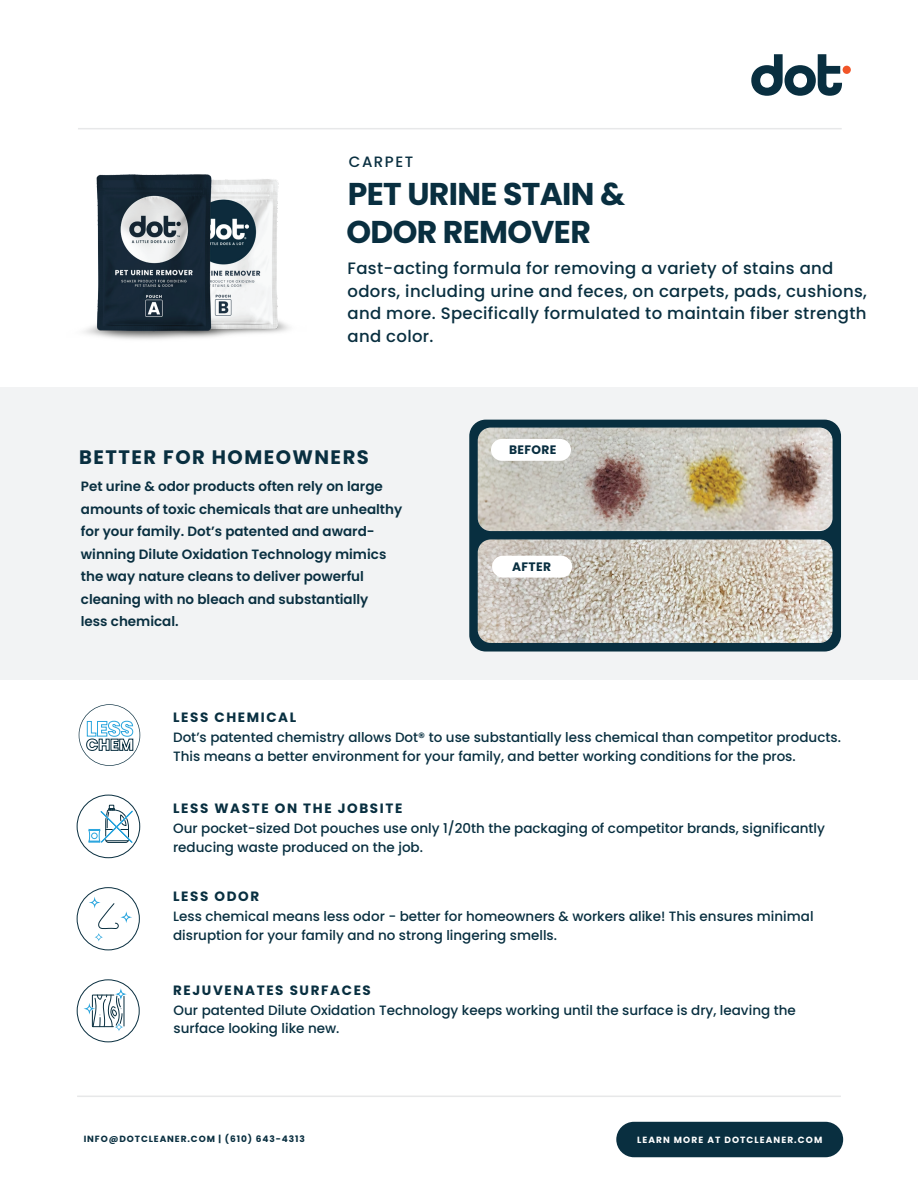
<style>
.page{position:relative;width:918px;height:1188px;background:#fff}
.page>*{position:absolute;margin:0;border:0;box-sizing:border-box;transform-origin:0 0}
.t1{font:700 31.5px/37.8px "Poppins";letter-spacing:-.02em;color:#092f40}
.t2{font:700 19.5px "Poppins";letter-spacing:.075em;color:#092f40}
.t3{font:500 16.5px/22.5px "Poppins";letter-spacing:.02em;color:#092f40}
.t4{font:500 15px "Poppins";letter-spacing:.1em;color:#092f40}
.t5{font:500 13.5px/19.5px "Poppins";color:#082f40}
.t6{font:600 13.5px/22.5px "Poppins";color:#092f40}
.t7{font:700 13.5px "Poppins";letter-spacing:.12em;color:#082f40}
.t8{font:700 12.3px "Poppins";letter-spacing:.025em;color:#082e40}
.t9{font:700 9px "Poppins";letter-spacing:.1em;color:#092f40}
.t10{font:700 9px "Poppins";letter-spacing:.12em;color:#fff}
</style>
<div class="page">
<img style="left:84px;top:174px;width:206px;height:166px">
<div style="left:77px;top:887px;width:63px;height:63px;border:1px solid #092f40;border-radius:50%"></div>
<div style="left:122px;top:913px;width:8px;height:8px;border:1px solid #2ca6de;border-radius:4px"></div>
<svg style="left:94px;top:903px;width:25px;height:38px"></svg>
<div style="left:91px;top:899px;width:8px;height:7px;border:1px solid #2ca6de;border-radius:4px"></div>
<svg style="left:79px;top:704px;width:61px;height:62px"></svg>
<div style="left:77px;top:795px;width:63px;height:63px;border:1px solid #092f40;border-radius:50%"></div>
<svg style="left:89px;top:805px;width:44px;height:38px"></svg>
<div style="left:77px;top:979px;width:63px;height:63px;border:1px solid #092f40;border-radius:50%"></div>
<hr style="left:124px;top:996px;width:1px;height:30px;background:#092f40">
<div style="left:85px;top:1005px;width:8px;height:8px;border:1px solid #2ca6de;border-radius:4px"></div>
<svg style="left:92px;top:994px;width:31px;height:37px"></svg>
<div style="left:117px;top:990px;width:8px;height:8px;border:1px solid #2ca6de;border-radius:4px"></div>
<svg style="left:751px;top:54px;width:91px;height:42px"></svg>
<div style="left:843px;top:66px;width:8px;height:8px;background:#f15528;border-radius:50%"></div>
<hr style="left:78px;top:128px;width:764px;height:1px;background:#e7e8e9">
<hr style="left:77px;top:1096px;width:764px;height:1px;background:#e7e8e9">
<div style="left:616px;top:1122px;width:227px;height:35px;background:#092f40;border-radius:18px"></div>
<div style="left:0;top:387px;width:918px;height:293px;background:#f2f3f4"></div>
<div style="left:469px;top:420px;width:372px;height:232px;background:#082f40;border-radius:16px"></div>
<img style="left:478px;top:428px;width:355px;height:103px">
<img style="left:478px;top:539px;width:355px;height:104px">
<div style="left:491px;top:439px;width:80px;height:22px;background:#fff;border-radius:11px"></div>
<div style="left:492px;top:556px;width:80px;height:22px;background:#fff;border-radius:11px"></div>
<p class="t4" style="left:349px;top:153px;width:66px">CARPET</p>
<h1 class="t1" style="left:346px;top:175px;width:280px">PET URINE STAIN &amp;<br>ODOR REMOVER</h1>
<p class="t3" style="left:348px;top:257px;width:521px">Fast-acting formula for removing a variety of stains and odors, including urine and feces, on carpets, pads, cushions, and more. Specifically formulated to maintain fiber strength and color.</p>
<h2 class="t2" style="left:79px;top:446px;width:291px">BETTER FOR HOMEOWNERS</h2>
<p class="t6" style="left:81px;top:475px;width:323px">Pet urine &amp; odor products often rely on large amounts of toxic chemicals that are unhealthy for your family. Dot’s patented and award&shy;winning Dilute Oxidation Technology mimics the way nature cleans to deliver powerful cleaning with no bleach and substantially<br>less chemical.</p>
<p class="t8" style="left:509px;top:443px;width:49px">BEFORE</p>
<p class="t8" style="left:512px;top:559px;width:40px">AFTER</p>
<p class="t7" style="left:173px;top:710px;width:125px">LESS CHEMICAL</p>
<p class="t5" style="left:173px;top:727px;width:669px">Dot’s patented chemistry allows Dot® to use substantially less chemical than competitor products.<br>This means a better environment for your family, and better working conditions for the pros.</p>
<p class="t7" style="left:173px;top:801px;width:231px">LESS WASTE ON THE JOBSITE</p>
<p class="t5" style="left:173px;top:818px;width:653px">Our pocket-sized Dot pouches use only 1/20th the packaging of competitor brands, significantly reducing waste produced on the job.</p>
<p class="t7" style="left:173px;top:888px;width:88px">LESS ODOR</p>
<p class="t5" style="left:173px;top:906px;width:642px">Less chemical means less odor - better for homeowners &amp; workers alike! This ensures minimal disruption for your family and no strong lingering smells.</p>
<p class="t7" style="left:173px;top:982px;width:199px">REJUVENATES SURFACES</p>
<p class="t5" style="left:174px;top:1002px;width:624px;line-height:18px">Our patented Dilute Oxidation Technology keeps working until the surface is dry, leaving the surface looking like new.</p>
<p class="t9" style="left:84px;top:1133px;width:223px">INFO@DOTCLEANER.COM | (610) 643-4313</p>
<p class="t10" style="left:637px;top:1134px;width:187px">LEARN MORE AT DOTCLEANER.COM</p>
</div>
